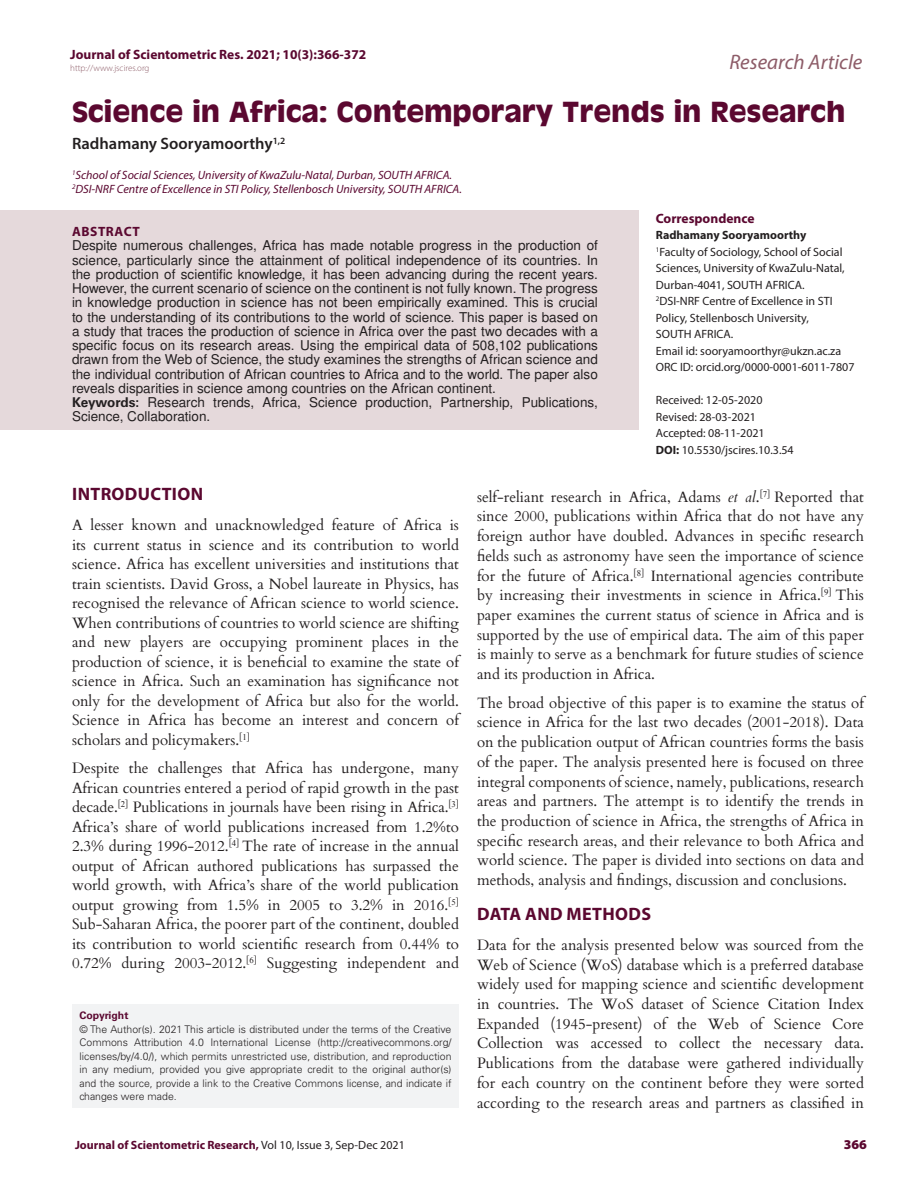
<style>
.page{position:relative;width:918px;height:1188px;background:#fff}
.page>*{position:absolute;margin:0;border:0;box-sizing:border-box;transform-origin:0 0}
.CT{font:700 27px "Antique Olive";letter-spacing:-.005em;color:#5b0830}
.t1{font:italic 21px "Myriad Pro";color:#8d5c68}
._1_HD{font:700 18px "Myriad Pro";letter-spacing:.02em;color:#5b0830}
.CA{font:600 16.5px "Myriad Pro";color:#231f20}
.TXT{font:15px/19.6px "Cardo";color:#231f20;text-align:justify}
.ABS_TXT{font:13.5px/14.2px "Nimbus San L";color:#231f20;text-align:justify}
.ABS_TXT-2{font:700 13.5px "Myriad Pro";color:#5b0830}
.ABS_HD{font:700 13.5px "Myriad Pro";letter-spacing:.04em;color:#5b0830}
.RRH{font:900 13.5px "Myriad Pro";color:#5b0830}
.ABS_TXT-3{font:12px/16.5px "Myriad Pro";color:#231f20}
.CA_Aff{font:italic 12px "Myriad Pro";color:#5b0830}
.RRH-2{font:700 12px "Myriad Pro";color:#5b0830}
.ABS_TXT-4{font:700 12px "Myriad Pro";color:#231f20}
.ABS_AU_ADD{font:300 10.5px/13.5px "Univers LT Std";color:#231f20;text-align:justify}
.ABS_AU_ADD-2{font:700 10.5px "Univers LT Std";color:#5b0830}
.t2{font:300 9px "Myriad Pro";color:#8d5c68}
.s1{font-family:"Univers LT Std";font-weight:700}
.s2{font-weight:700}
.s3{font-style:italic}
.s4{font-weight:400;color:#231f20}
</style>
<div class="page">
<div style="left:72px;top:1004px;width:387px;height:104px;background:#f2f3f4"></div>
<div style="left:0;top:210px;width:639px;height:220px;background:#e5d9db"></div>
<p class="ABS_TXT-2" style="left:70px;top:46px;width:298px">Journal of Scientometric Res. 2021; 10(3):366-372</p>
<p class="t2" style="left:70px;top:62px;width:81px">http://www.jscires.org</p>
<h2 class="t1" style="left:729px;top:49px;width:135px">Research Article</h2>
<p class="CT" style="left:72px;top:94px;width:775px">Science in Africa: Contemporary Trends in Research</p>
<p class="CA" style="left:72px;top:133px;width:215px">Radhamany Sooryamoorthy<sup>1,2</sup></p>
<p class="CA_Aff" style="left:72px;top:168px;width:382px"><sup>1</sup>School of Social Sciences, University of KwaZulu-Natal, Durban, SOUTH AFRICA.</p>
<p class="CA_Aff" style="left:72px;top:181px;width:391px"><sup>2</sup>DSI-NRF Centre of Excellence in STI Policy, Stellenbosch University, SOUTH AFRICA.</p>
<p class="ABS_HD" style="left:72px;top:223px;width:69px">ABSTRACT</p>
<p class="ABS_TXT" style="left:72px;top:238px;width:528px">Despite numerous challenges, Africa has made notable progress in the production of science, particularly since the attainment of political independence of its countries. In the production of scientific knowledge, it has been advancing during the recent years.<br>However, the current scenario of science on the continent is not fully known. The progress in knowledge production in science has not been empirically examined. This is crucial to the understanding of its contributions to the world of science. This paper is based on a study that traces the production of science in Africa over the past two decades with a specific focus on its research areas. Using the empirical data of 508,102 publications drawn from the Web of Science, the study examines the strengths of African science and the individual contribution of African countries to Africa and to the world. The paper also reveals disparities in science among countries on the African continent.</p>
<p class="ABS_TXT" style="left:72px;top:395px;width:527px"><span class="s1">Keywords:</span> Research trends, Africa, Science production, Partnership, Publications,<br>Science, Collaboration.</p>
<p class="ABS_TXT-2" style="left:656px;top:209px;width:100px">Correspondence</p>
<p class="ABS_TXT-4" style="left:656px;top:227px;width:152px">Radhamany Sooryamoorthy</p>
<p class="ABS_TXT-3" style="left:656px;top:243px;width:190px"><sup>1</sup>Faculty of Sociology, School of Social<br>Sciences, University of KwaZulu-Natal,<br>Durban-4041, SOUTH AFRICA.</p>
<p class="ABS_TXT-3" style="left:656px;top:293px;width:178px"><sup>2</sup>DSI-NRF Centre of Excellence in STI<br>Policy, Stellenbosch University,<br>SOUTH AFRICA.</p>
<p class="ABS_TXT-3" style="left:656px;top:342px;width:187px">Email id: sooryamoorthyr@ukzn.ac.za</p>
<p class="ABS_TXT-3" style="left:656px;top:359px;width:200px">ORC ID: orcid.org/0000-0001-6011-7807</p>
<p class="ABS_TXT-3" style="left:656px;top:392px;width:108px">Received: 12-05-2020</p>
<p class="ABS_TXT-3" style="left:656px;top:408px;width:102px">Revised: 28-03-2021</p>
<p class="ABS_TXT-3" style="left:656px;top:425px;width:110px">Accepted: 08-11-2021</p>
<p class="ABS_TXT-3" style="left:656px;top:441px;width:139px"><span class="s2">DOI:</span> 10.5530/jscires.10.3.54</p>
<p class="_1_HD" style="left:72px;top:483px;width:132px">INTRODUCTION</p>
<p class="TXT" style="left:72px;top:515px;width:389px">A lesser known and unacknowledged feature of Africa is its current status in science and its contribution to world science. Africa has excellent universities and institutions that train scientists. David Gross, a Nobel laureate in Physics, has recognised the relevance of African science to world science.<br>When contributions of countries to world science are shifting and new players are occupying prominent places in the production of science, it is beneficial to examine the state of science in Africa. Such an examination has significance not only for the development of Africa but also for the world.<br>Science in Africa has become an interest and concern of scholars and policymakers.<sup>[</sup><sup>1</sup><sup>]</sup></p>
<p class="TXT" style="left:72px;top:758px;width:389px">Despite the challenges that Africa has undergone, many African countries entered a period of rapid growth in the past decade.<sup>[</sup><sup>2</sup><sup>]</sup> Publications in journals have been rising in Africa.<sup>[</sup><sup>3</sup><sup>] </sup>Africa’s share of world publications increased from 1.2%to 2.3% during 1996-2012.<sup>[</sup><sup>4</sup><sup>]</sup> The rate of increase in the annual output of African authored publications has surpassed the world growth, with Africa’s share of the world publication output growing from 1.5% in 2005 to 3.2% in 2016.<sup>[</sup><sup>5</sup><sup>] </sup>Sub-Saharan Africa, the poorer part of the continent, doubled its contribution to world scientific research from 0.44% to 0.72% during 2003-2012.<sup>[</sup><sup>6</sup><sup>]</sup> Suggesting independent and</p>
<p class="ABS_AU_ADD-2" style="left:80px;top:1009px;width:50px">Copyright</p>
<p class="ABS_AU_ADD" style="left:80px;top:1022px;width:374px">© The Author(s). 2021 This article is distributed under the terms of the Creative Commons Attribution 4.0 International License (http://creativecommons.org/ licenses/by/4.0/), which permits unrestricted use, distribution, and reproduction in any medium, provided you give appropriate credit to the original author(s) and the source, provide a link to the Creative Commons license, and indicate if changes were made.</p>
<p class="TXT" style="left:477px;top:486px;width:389px">self-reliant research in Africa, Adams <span class="s3">et al</span>.<sup>[</sup><sup>7</sup><sup>]</sup> Reported that since 2000, publications within Africa that do not have any foreign author have doubled. Advances in specific research fields such as astronomy have seen the importance of science for the future of Africa.<sup>[</sup><sup>8</sup><sup>]</sup> International agencies contribute by increasing their investments in science in Africa.<sup>[</sup><sup>9</sup><sup>]</sup> This paper examines the current status of science in Africa and is supported by the use of empirical data. The aim of this paper is mainly to serve as a benchmark for future studies of science and its production in Africa.</p>
<p class="TXT" style="left:477px;top:692px;width:389px">The broad objective of this paper is to examine the status of science in Africa for the last two decades (2001-2018). Data on the publication output of African countries forms the basis of the paper. The analysis presented here is focused on three integral components of science, namely, publications, research areas and partners. The attempt is to identify the trends in the production of science in Africa, the strengths of Africa in specific research areas, and their relevance to both Africa and world science. The paper is divided into sections on data and methods, analysis and findings, discussion and conclusions.</p>
<p class="_1_HD" style="left:477px;top:902px;width:175px">DATA AND METHODS</p>
<p class="TXT" style="left:477px;top:934px;width:389px">Data for the analysis presented below was sourced from the Web of Science (WoS) database which is a preferred database widely used for mapping science and scientific development in countries. The WoS dataset of Science Citation Index Expanded (1945-present) of the Web of Science Core Collection was accessed to collect the necessary data.<br>Publications from the database were gathered individually for each country on the continent before they were sorted according to the research areas and partners as classified in</p>
<p class="RRH-2" style="left:75px;top:1137px;width:331px">Journal of Scientometric Research, <span class="s4">Vol 10, Issue 3, Sep-Dec 2021</span></p>
<p class="RRH" style="left:844px;top:1136px;width:25px">366</p>
</div>
